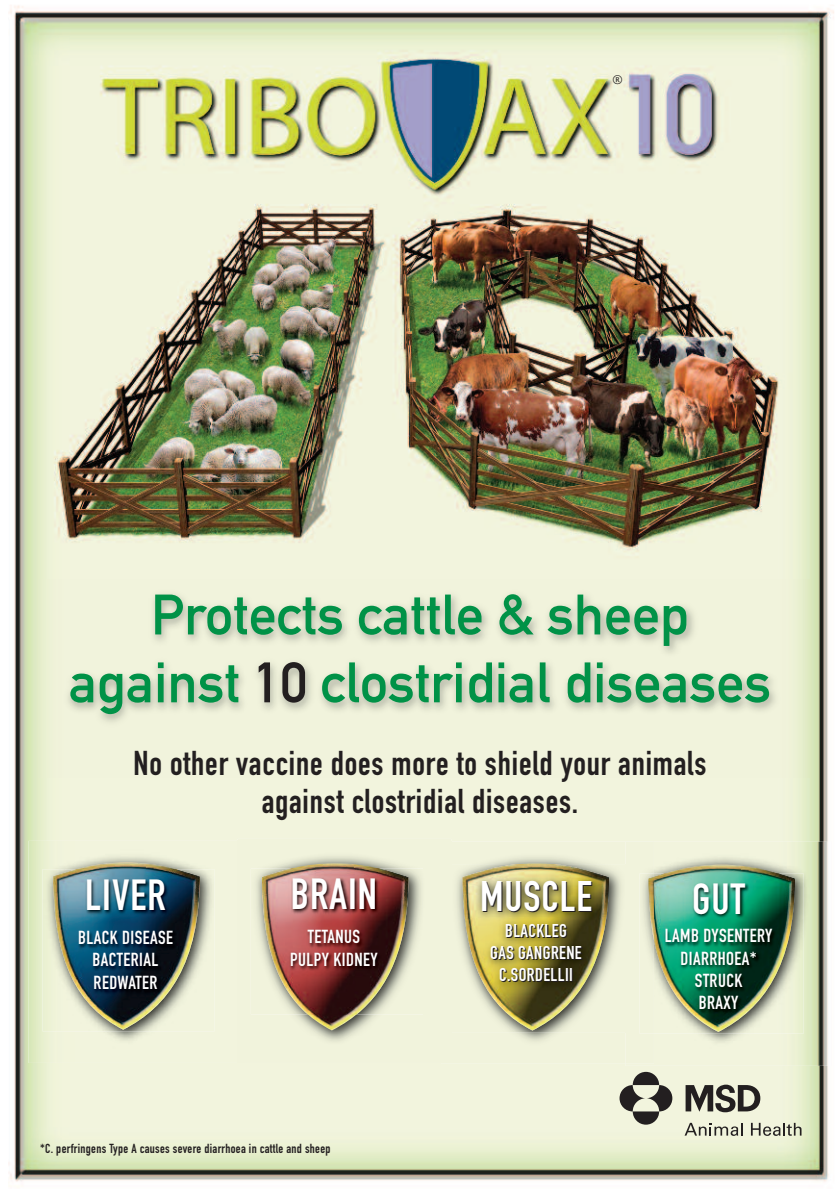
<style>
.page{position:relative;width:840px;height:1191px;background:#fff}
.page>*{position:absolute;margin:0;border:0;box-sizing:border-box;transform-origin:0 0}
.t1{font:56px/67.8px "DIN Mittelschrift Alternate";color:#009247;text-align:center}
.t2{font:43px "DIN Engschrift Alternate";letter-spacing:.025em;color:#fff}
.t3{font:42.2px "DIN Engschrift Alternate";letter-spacing:.025em;color:#fff}
.t4{font:34px/38.2px "DIN Engschrift Alternate";letter-spacing:.025em;color:#231f20;text-align:center}
.t5{font:18.6px/22.4px "DIN Engschrift Alternate";letter-spacing:.025em;color:#fff;text-align:center}
.t6{font:18.2px/22px "DIN Engschrift Alternate";letter-spacing:.025em;color:#fff;text-align:center}
.t7{font:13px "DIN Engschrift Alternate";letter-spacing:.025em;color:#231f20}
.t8{font:12px "Lucida Grande";color:#231f20}
.s1{color:#231f20}
</style>
<div class="page">
<img style="left:8px;top:5px;width:825px;height:1177px">
<img style="left:39px;top:579px;width:770px;height:198px">
<div style="left:237px;top:839px;width:214px;height:224px;background:#f1f3dc"></div>
<img style="left:262px;top:863px;width:146px;height:167px">
<img style="left:28px;top:841px;width:216px;height:222px">
<img style="left:53px;top:862px;width:147px;height:7px">
<img style="left:42px;top:869px;width:172px;height:162px">
<img style="left:53px;top:869px;width:147px;height:160px">
<img style="left:408px;top:868px;width:14px;height:146px">
<img style="left:250px;top:868px;width:12px;height:146px">
<img style="left:262px;top:868px;width:146px;height:146px">
<img style="left:625px;top:841px;width:206px;height:224px">
<img style="left:653px;top:864px;width:141px;height:9px">
<img style="left:653px;top:873px;width:150px;height:160px">
<img style="left:653px;top:873px;width:141px;height:158px">
<img style="left:451px;top:841px;width:174px;height:23px">
<div style="left:451px;top:1032px;width:174px;height:31px;background:#f1f3dc"></div>
<img style="left:441px;top:1032px;width:10px;height:31px">
<img style="left:441px;top:841px;width:10px;height:23px">
<img style="left:625px;top:841px;width:28px;height:222px">
<img style="left:648px;top:876px;width:5px;height:64px">
<img style="left:439px;top:864px;width:198px;height:168px">
<img style="left:462px;top:864px;width:146px;height:166px">
<svg style="left:619px;top:1071px;width:53px;height:53px;background:#969689"></svg>
<svg style="left:685px;top:1084px;width:75px;height:28px;background:#7e7c73"></svg>
<svg style="left:750px;top:1122px;width:51px;height:13px"></svg>
<svg style="left:684px;top:1122px;width:58px;height:13px"></svg>
<p class="t8" style="left:612px;top:73px;width:12px">®</p>
<h1 class="t1" style="left:69px;top:586px;width:703px">Protects cattle &amp; sheep against <span class="s1">10</span> clostridial diseases</h1>
<h3 class="t4" style="left:133px;top:747px;width:574px">No other vaccine does more to shield your animals against clostridial diseases.</h3>
<h2 class="t2" style="left:85px;top:879px;width:82px">LIVER</h2>
<p class="t5" style="left:78px;top:928px;width:96px">BLACK DISEASE<br>BACTERIAL<br>REDWATER</p>
<h2 class="t2" style="left:291px;top:878px;width:87px">BRAIN</h2>
<p class="t5" style="left:290px;top:927px;width:89px">TETANUS<br>PULPY KIDNEY</p>
<p class="t7" style="left:40px;top:1143px;width:292px">*C. perfringens Type A causes severe diarrhoea in cattle and sheep</p>
<h3 class="t3" style="left:479px;top:880px;width:113px">MUSCLE</h3>
<p class="t6" style="left:490px;top:921px;width:93px">BLACKLEG<br>GAS GANGRENE<br>C.SORDELLII</p>
<h2 class="t2" style="left:691px;top:883px;width:54px">GUT</h2>
<p class="t5" style="left:664px;top:926px;width:109px">LAMB DYSENTERY<br>DIARRHOEA*<br>STRUCK<br>BRAXY</p>
</div>
